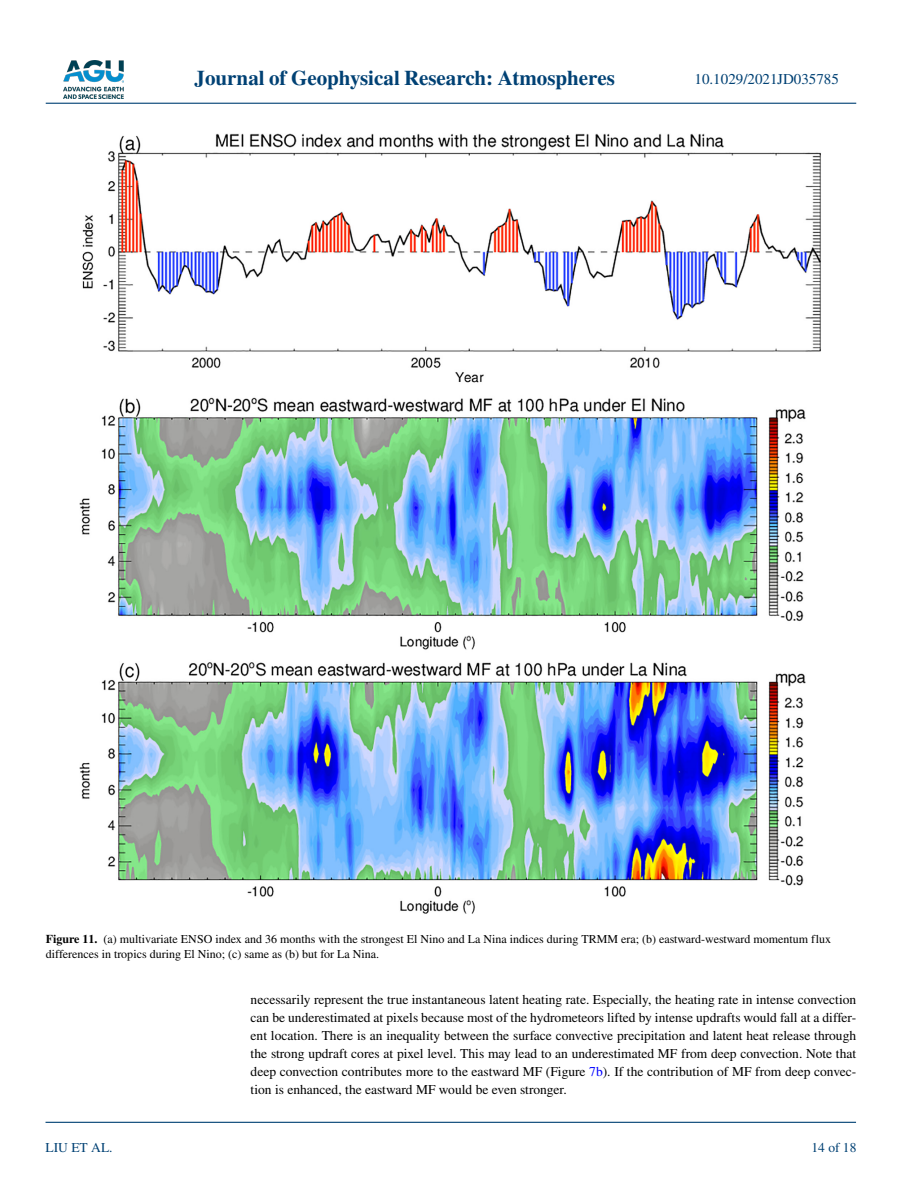
<style>
.page{position:relative;width:902px;height:1183px;background:#fff}
.page>*{position:absolute;margin:0;border:0;box-sizing:border-box;transform-origin:0 0}
.t1{font:700 21px "STIX";color:#004174}
.t2{font:15px "STIX";color:#004174}
.t3{font:13.5px/18px "STIX";color:#000;text-align:justify}
.t4{font:13.5px "STIX";color:#004174}
.t5{font:12px/15px "STIX";color:#000}
.s1{font-weight:700}
.s2{color:#00f}
</style>
<div class="page">
<img style="left:63px;top:60px;width:60px;height:39px">
<hr style="left:46px;top:103px;width:810px;height:1px;background:#004174">
<hr style="left:45px;top:1121px;width:810px;height:1px;background:#004174">
<img style="left:79px;top:134px;width:742px;height:780px">
<h1 class="t1" style="left:194px;top:66px;width:422px">Journal of Geophysical Research: Atmospheres</h1>
<p class="t2" style="left:694px;top:69px;width:146px">10.1029/2021JD035785</p>
<p class="t5" style="left:46px;top:931px;width:786px"><span class="s1">Figure 11.</span> (a) multivariate ENSO index and 36 months with the strongest El Nino and La Nina indices during TRMM era; (b) eastward-westward momentum flux differences in tropics during El Nino; (c) same as (b) but for La Nina.</p>
<p class="t4" style="left:45px;top:1138px;width:69px">LIU ET AL.</p>
<p class="t3" style="left:250px;top:991px;width:607px">necessarily represent the true instantaneous latent heating rate. Especially, the heating rate in intense convection can be underestimated at pixels because most of the hydrometeors lifted by intense updrafts would fall at a differ&shy;ent location. There is an inequality between the surface convective precipitation and latent heat release through the strong updraft cores at pixel level. This may lead to an underestimated MF from deep convection. Note that deep convection contributes more to the eastward MF (Figure <span class="s2">7b</span>). If the contribution of MF from deep convec&shy;tion is enhanced, the eastward MF would be even stronger.</p>
<p class="t4" style="left:811px;top:1138px;width:46px">14 of 18</p>
</div>
